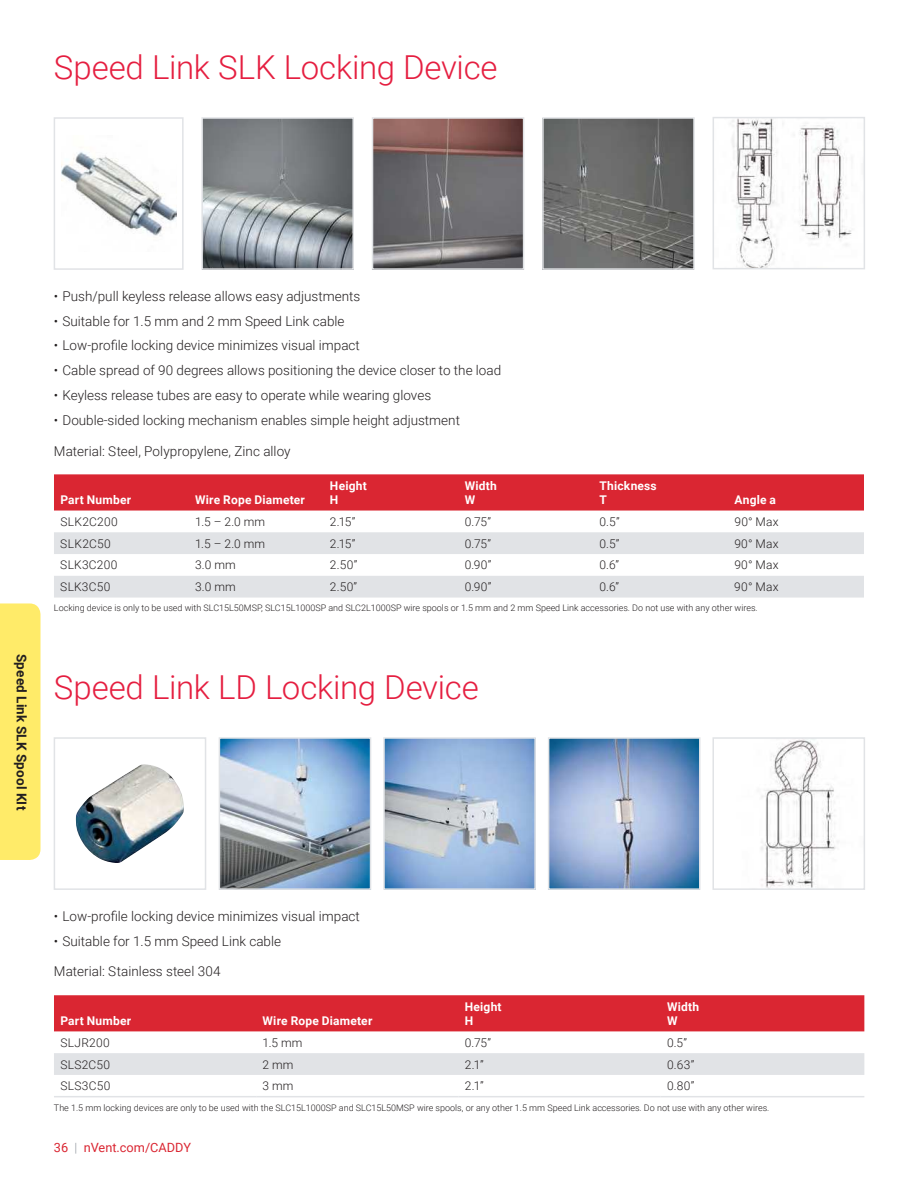
<style>
.page{position:relative;width:918px;height:1188px;background:#fff}
.page>*{position:absolute;margin:0;border:0;box-sizing:border-box;transform-origin:0 0}
.t1{font:300 33px "Roboto";letter-spacing:-.005em;color:#e51e40}
.t2{font:300 13.5px "Roboto";color:#231f20}
.t3{font:700 13.5px "Roboto";letter-spacing:.015em;color:#231f20}
.t4{font:12.75px "Roboto";color:#da2632}
.t5{font:300 12px "Roboto";letter-spacing:.02em;color:#231f20}
.t6{font:700 12px/14.4px "Roboto";letter-spacing:.015em;color:#fff}
.t7{font:300 9px "Roboto";color:#231f20}
.s1{font-weight:300;color:#90969e}
</style>
<div class="page">
<img style="left:75px;top:764px;width:109px;height:99px">
<div style="left:54px;top:737px;width:152px;height:153px;border:1px solid #e1e3e6"></div>
<img style="left:221px;top:739px;width:148px;height:149px">
<div style="left:219px;top:737px;width:152px;height:153px;border:1px solid #e1e3e6"></div>
<img style="left:385px;top:739px;width:149px;height:149px">
<div style="left:383px;top:737px;width:153px;height:153px;border:1px solid #e1e3e6"></div>
<img style="left:550px;top:739px;width:149px;height:149px">
<div style="left:548px;top:737px;width:153px;height:153px;border:1px solid #e1e3e6"></div>
<img style="left:761px;top:739px;width:78px;height:149px">
<div style="left:712px;top:737px;width:153px;height:153px;border:1px solid #e1e3e6"></div>
<div style="left:54px;top:995px;width:810px;height:36px;background:#da2632"></div>
<div style="left:54px;top:1053px;width:810px;height:22px;background:#e1e3e6"></div>
<hr style="left:54px;top:1096px;width:202px;height:1px;background:#e1e3e6">
<hr style="left:256px;top:1096px;width:202px;height:1px;background:#e1e3e6">
<hr style="left:458px;top:1096px;width:203px;height:1px;background:#e1e3e6">
<hr style="left:661px;top:1096px;width:203px;height:1px;background:#e1e3e6">
<img style="left:61px;top:152px;width:116px;height:84px">
<div style="left:54px;top:117px;width:130px;height:153px;border:1px solid #e1e3e6"></div>
<img style="left:203px;top:119px;width:149px;height:149px">
<div style="left:201px;top:117px;width:153px;height:153px;border:1px solid #e1e3e6"></div>
<img style="left:374px;top:119px;width:148px;height:149px">
<div style="left:372px;top:117px;width:152px;height:153px;border:1px solid #e1e3e6"></div>
<img style="left:544px;top:119px;width:149px;height:149px">
<div style="left:542px;top:117px;width:153px;height:153px;border:1px solid #e1e3e6"></div>
<img style="left:730px;top:119px;width:122px;height:148px">
<div style="left:713px;top:117px;width:152px;height:152px;border:1px solid #e1e3e6"></div>
<div style="left:54px;top:474px;width:810px;height:37px;background:#da2632"></div>
<svg style="left:54px;top:532px;width:810px;height:66px;fill:#e1e3e6"></svg>
<div style="left:0;top:603px;width:40px;height:257px;background:#ffeb69"></div>
<h1 class="t1" style="left:54px;top:52px;width:445px">Speed Link SLK Locking Device</h1>
<p class="t3" style="left:28px;top:654px;width:158px;rotate:90deg">Speed Link SLK Spool KIt</p>
<p class="t2" style="left:54px;top:290px;width:308px">• Push/pull keyless release allows easy adjustments</p>
<p class="t2" style="left:54px;top:315px;width:292px">• Suitable for 1.5 mm and 2 mm Speed Link cable</p>
<p class="t2" style="left:54px;top:340px;width:307px">• Low-profile locking device minimizes visual impact</p>
<p class="t2" style="left:54px;top:365px;width:449px">• Cable spread of 90 degrees allows positioning the device closer to the load</p>
<p class="t2" style="left:54px;top:389px;width:379px">• Keyless release tubes are easy to operate while wearing gloves</p>
<p class="t2" style="left:54px;top:414px;width:408px">• Double-sided locking mechanism enables simple height adjustment</p>
<p class="t2" style="left:54px;top:445px;width:238px">Material: Steel, Polypropylene, Zinc alloy</p>
<p class="t6" style="left:60px;top:494px;width:72px">Part Number</p>
<p class="t6" style="left:195px;top:494px;width:111px">Wire Rope Diameter</p>
<p class="t6" style="left:330px;top:479px;width:38px">Height<br>H</p>
<p class="t6" style="left:465px;top:479px;width:34px">Width<br>W</p>
<p class="t6" style="left:600px;top:479px;width:59px">Thickness<br>T</p>
<p class="t6" style="left:734px;top:494px;width:43px">Angle a</p>
<p class="t5" style="left:60px;top:513px;width:59px">SLK2C200</p>
<p class="t5" style="left:195px;top:513px;width:72px">1.5 – 2.0 mm</p>
<p class="t5" style="left:330px;top:513px;width:27px">2.15”</p>
<p class="t5" style="left:465px;top:513px;width:28px">0.75”</p>
<p class="t5" style="left:600px;top:513px;width:22px">0.5”</p>
<p class="t5" style="left:734px;top:513px;width:46px">90° Max</p>
<p class="t5" style="left:60px;top:535px;width:52px">SLK2C50</p>
<p class="t5" style="left:195px;top:535px;width:72px">1.5 – 2.0 mm</p>
<p class="t5" style="left:330px;top:535px;width:27px">2.15”</p>
<p class="t5" style="left:465px;top:535px;width:28px">0.75”</p>
<p class="t5" style="left:600px;top:535px;width:22px">0.5”</p>
<p class="t5" style="left:734px;top:535px;width:46px">90° Max</p>
<p class="t5" style="left:60px;top:557px;width:59px">SLK3C200</p>
<p class="t5" style="left:195px;top:557px;width:42px">3.0 mm</p>
<p class="t5" style="left:330px;top:557px;width:29px">2.50”</p>
<p class="t5" style="left:465px;top:557px;width:28px">0.90”</p>
<p class="t5" style="left:600px;top:557px;width:21px">0.6”</p>
<p class="t5" style="left:734px;top:557px;width:46px">90° Max</p>
<p class="t5" style="left:60px;top:579px;width:52px">SLK3C50</p>
<p class="t5" style="left:195px;top:579px;width:42px">3.0 mm</p>
<p class="t5" style="left:330px;top:579px;width:29px">2.50”</p>
<p class="t5" style="left:465px;top:579px;width:28px">0.90”</p>
<p class="t5" style="left:600px;top:579px;width:21px">0.6”</p>
<p class="t5" style="left:734px;top:579px;width:46px">90° Max</p>
<p class="t7" style="left:54px;top:601px;width:705px">Locking device is only to be used with SLC15L50MSP, SLC15L1000SP and SLC2L1000SP wire spools or 1.5 mm and 2 mm Speed Link accessories. Do not use with any other wires.</p>
<h1 class="t1" style="left:54px;top:673px;width:426px">Speed Link LD Locking Device</h1>
<p class="t2" style="left:54px;top:910px;width:307px">• Low-profile locking device minimizes visual impact</p>
<p class="t2" style="left:54px;top:935px;width:229px">• Suitable for 1.5 mm Speed Link cable</p>
<p class="t2" style="left:54px;top:962px;width:168px">Material: Stainless steel 304</p>
<p class="t6" style="left:60px;top:1014px;width:72px">Part Number</p>
<p class="t6" style="left:263px;top:1014px;width:111px">Wire Rope Diameter</p>
<p class="t6" style="left:465px;top:1000px;width:38px">Height<br>H</p>
<p class="t6" style="left:667px;top:1000px;width:34px">Width<br>W</p>
<p class="t5" style="left:60px;top:1034px;width:51px">SLJR200</p>
<p class="t5" style="left:263px;top:1037px;width:42px">1.5 mm</p>
<p class="t5" style="left:465px;top:1034px;width:28px">0.75”</p>
<p class="t5" style="left:667px;top:1034px;width:22px">0.5”</p>
<p class="t5" style="left:60px;top:1056px;width:51px">SLS2C50</p>
<p class="t5" style="left:263px;top:1059px;width:32px">2 mm</p>
<p class="t5" style="left:465px;top:1056px;width:20px">2.1”</p>
<p class="t5" style="left:667px;top:1056px;width:29px">0.63”</p>
<p class="t5" style="left:60px;top:1078px;width:51px">SLS3C50</p>
<p class="t5" style="left:263px;top:1081px;width:32px">3 mm</p>
<p class="t5" style="left:465px;top:1078px;width:20px">2.1”</p>
<p class="t5" style="left:667px;top:1078px;width:29px">0.80”</p>
<p class="t7" style="left:54px;top:1101px;width:717px">The 1.5 mm locking devices are only to be used with the SLC15L1000SP and SLC15L50MSP wire spools, or any other 1.5 mm Speed Link accessories. Do not use with any other wires.</p>
<p class="t4" style="left:54px;top:1143px;width:139px">36 <span class="s1">|</span> nVent.com/CADDY</p>
</div>
